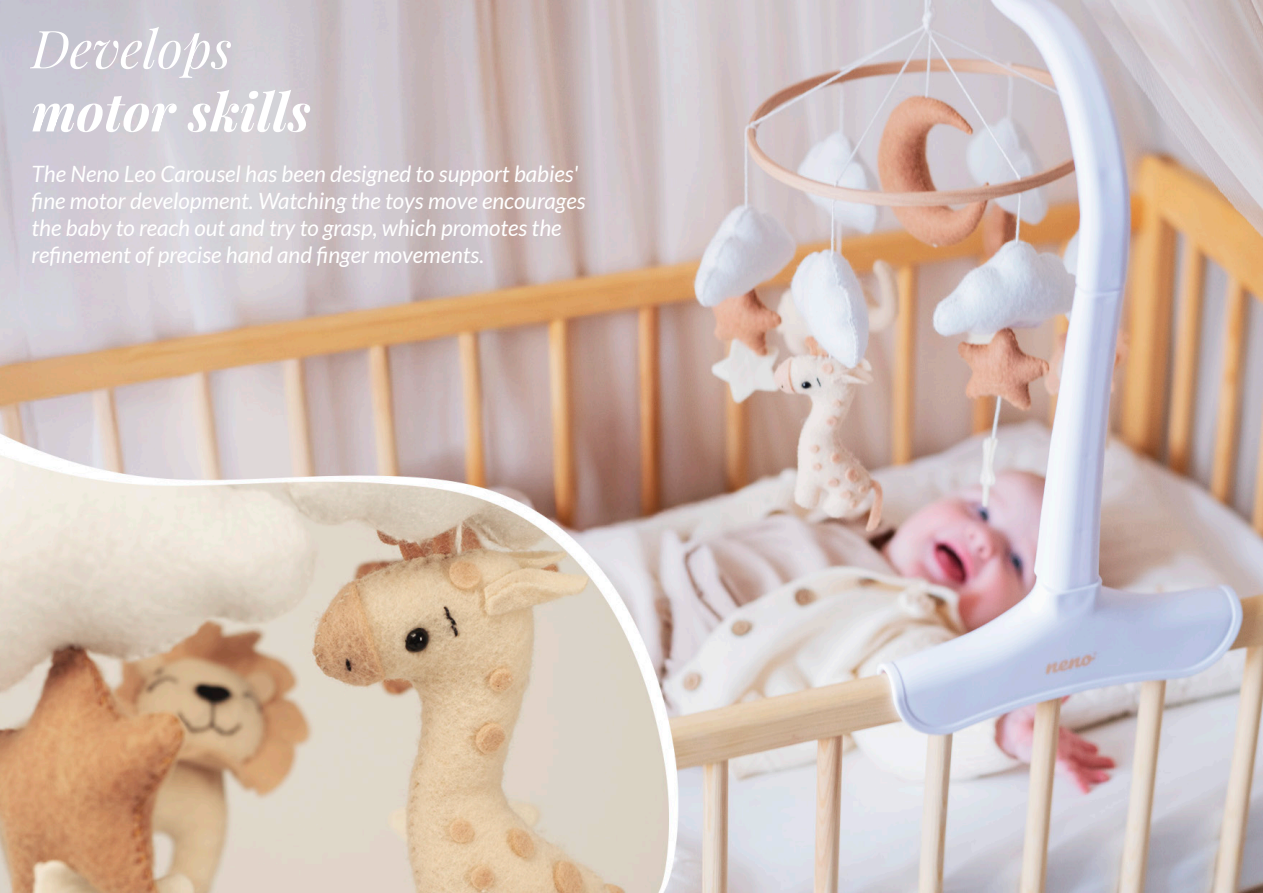
<style>
.page{position:relative;width:1263px;height:893px;background:#fff}
.page>*{position:absolute;margin:0;border:0;box-sizing:border-box;transform-origin:0 0}
.t1{font:italic 700 52.5px "Playfair Display";color:#fff}
.t2{font:italic 52.5px "Playfair Display";color:#fff}
.t3{font:italic 22.5px/27px "Lato";color:#fff}
</style>
<div class="page">
<img style="left:0;top:0;width:1263px;height:893px">
<h1 class="t2" style="left:32px;top:8px;width:202px">Develops</h1>
<h1 class="t1" style="left:32px;top:69px;width:280px">motor skills</h1>
<p class="t3" style="left:32px;top:161px;width:555px">The Neno Leo Carousel has been designed to support babies' fine motor development. Watching the toys move encourages the baby to reach out and try to grasp, which promotes the refinement of precise hand and finger movements.</p>
</div>
